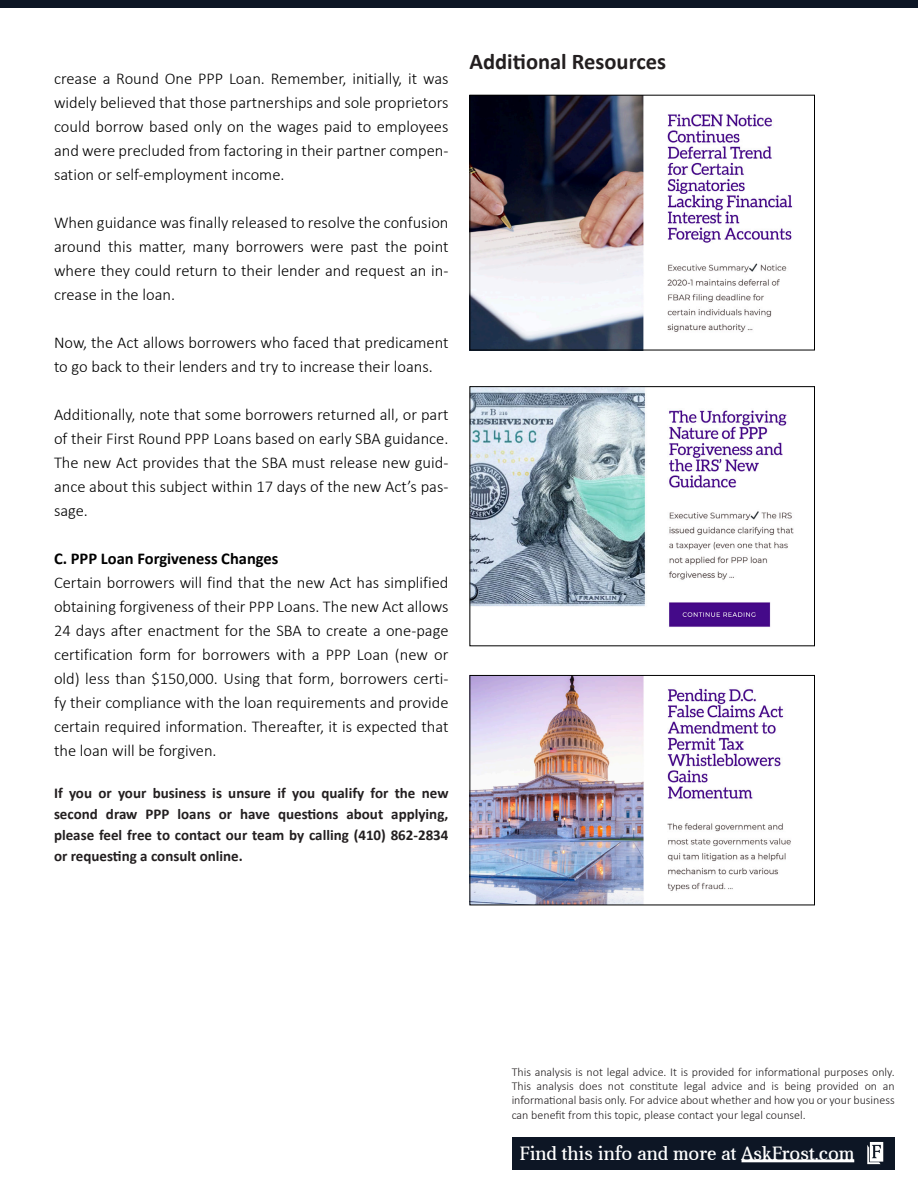
<style>
.page{position:relative;width:918px;height:1188px;background:#fff}
.page>*{position:absolute;margin:0;border:0;box-sizing:border-box;transform-origin:0 0}
.t1{font:700 22.5px "Calibri";color:#231f20}
.t2{font:19.5px "Aver";color:#fff}
.t3{font:300 16.5px/24px "Calibri";color:#000;text-align:justify}
.t4{font:700 16.5px "Calibri";color:#000}
.t5{font:700 15px/21px "Calibri";color:#231f20;text-align:justify}
.t6{font:300 12px/14.4px "Calibri";color:#231f20;text-align:justify}
</style>
<div class="page">
<div style="left:0;top:0;width:918px;height:7px;background:#0d1625"></div>
<div style="left:512px;top:1138px;width:383px;height:32px;background:#0d1625"></div>
<hr style="left:742px;top:1159px;width:112px;height:3px;background:#fff">
<img style="left:867px;top:1142px;width:17px;height:23px">
<img style="left:472px;top:97px;width:321px;height:251px">
<div style="left:470px;top:95px;width:345px;height:255px;border:1px solid #000"></div>
<img style="left:472px;top:388px;width:322px;height:239px">
<div style="left:470px;top:386px;width:345px;height:260px;border:1px solid #000"></div>
<img style="left:472px;top:677px;width:319px;height:226px">
<div style="left:470px;top:675px;width:345px;height:230px;border:1px solid #000"></div>
<p class="t3" style="left:54px;top:67px;width:396px">crease a Round One PPP Loan. Remember, initially, it was widely believed that those partnerships and sole proprietors could borrow based only on the wages paid to employees and were precluded from factoring in their partner compen&shy;sation or self-employment income.</p>
<p class="t3" style="left:54px;top:211px;width:396px">When guidance was finally released to resolve the confusion around this matter, many borrowers were past the point where they could return to their lender and request an in&shy;crease in the loan.</p>
<p class="t3" style="left:54px;top:331px;width:396px">Now, the Act allows borrowers who faced that predicament to go back to their lenders and try to increase their loans.</p>
<p class="t3" style="left:54px;top:403px;width:396px">Additionally, note that some borrowers returned all, or part of their First Round PPP Loans based on early SBA guidance.<br>The new Act provides that the SBA must release new guid&shy;ance about this subject within 17 days of the new Act’s pas&shy;sage.</p>
<p class="t4" style="left:54px;top:549px;width:226px">C. PPP Loan Forgiveness Changes</p>
<p class="t3" style="left:54px;top:571px;width:396px">Certain borrowers will find that the new Act has simplified obtaining forgiveness of their PPP Loans. The new Act allows 24 days after enactment for the SBA to create a one-page certification form for borrowers with a PPP Loan (new or old) less than $150,000. Using that form, borrowers certi&shy;fy their compliance with the loan requirements and provide certain required information. Thereafter, it is expected that the loan will be forgiven.</p>
<p class="t5" style="left:54px;top:782px;width:396px">If you or your business is unsure if you qualify for the new second draw PPP loans or have questions about applying, please feel free to contact our team by calling (410) 862-2834 or requesting a consult online.</p>
<p class="t1" style="left:470px;top:48px;width:198px">Additional Resources</p>
<p class="t6" style="left:512px;top:1064px;width:384px">This analysis is not legal advice. It is provided for informational purposes only.<br>This analysis does not constitute legal advice and is being provided on an informational basis only. For advice about whether and how you or your business can benefit from this topic, please contact your legal counsel.</p>
<p class="t2" style="left:520px;top:1142px;width:336px">Find this info and more at AskFrost.com</p>
</div>
